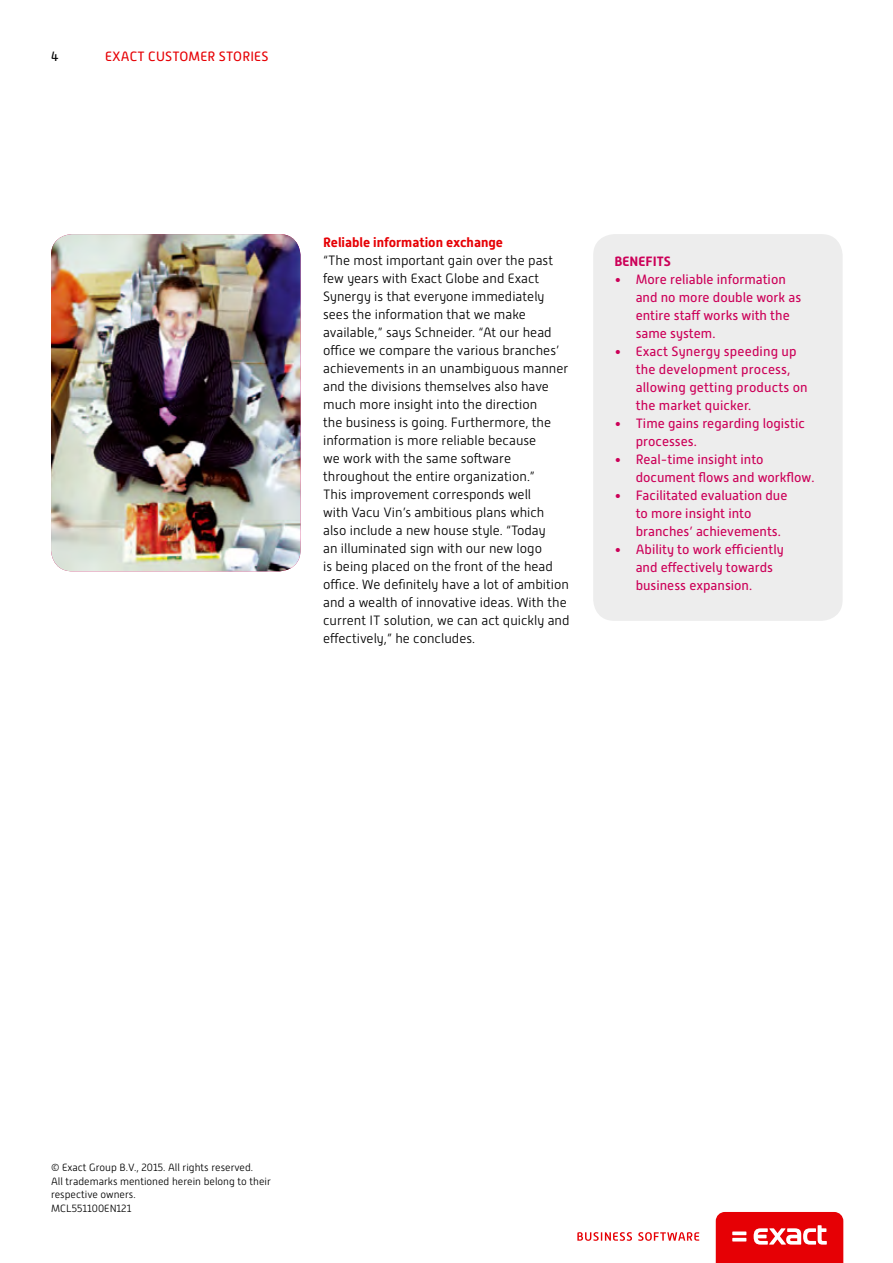
<style>
.page{position:relative;width:893px;height:1263px;background:#fff}
.page>*{position:absolute;margin:0;border:0;box-sizing:border-box;transform-origin:0 0}
.t1{font:300 13.5px/18px "Alwyn New";color:#000}
.t2{font:13.5px/18px "Alwyn New";color:#cc0058}
.t3{font:700 13.5px "Alwyn New";color:#e60005}
.t4{font:13.5px "Alwyn New";letter-spacing:.01em;color:#e60005}
.t5{font:700 13.5px "Alwyn New";color:#cc0058}
.t6{font:13.5px "Alwyn New";color:#000}
.t7{font:300 10.5px/13.5px "Alwyn New";color:#000}
</style>
<div class="page">
<svg style="left:716px;top:1212px;width:127px;height:51px;background:#e92025"></svg>
<svg style="left:577px;top:1232px;width:122px;height:9px"></svg>
<div style="left:593px;top:234px;width:250px;height:387px;background:#ededed;border-radius:21px"></div>
<img style="left:51px;top:234px;width:249px;height:337px">
<p class="t6" style="left:51px;top:49px;width:9px">4</p>
<p class="t4" style="left:105px;top:49px;width:165px">Exact Customer Stories</p>
<p class="t3" style="left:323px;top:235px;width:181px">Reliable information exchange</p>
<p class="t1" style="left:323px;top:252px;width:248px">“The most important gain over the past few years with Exact Globe and Exact Synergy is that everyone immediately sees the information that we make available,” says Schneider. “At our head office we compare the various branches’ achievements in an unambiguous manner and the divisions themselves also have much more insight into the direction<br>the business is going. Furthermore, the information is more reliable because<br>we work with the same software throughout the entire organization.”<br>This improvement corresponds well<br>with Vacu Vin’s ambitious plans which also include a new house style. “Today<br>an illuminated sign with our new logo<br>is being placed on the front of the head office. We definitely have a lot of ambition and a wealth of innovative ideas. With the current IT solution, we can act quickly and effectively,” he concludes.</p>
<p class="t5" style="left:614px;top:253px;width:45px">BENEFITS</p>
<p class="t2" style="left:636px;top:270px;width:167px;text-indent:-21px">• More reliable information and no more double work as entire staff works with the same system.</p>
<p class="t2" style="left:636px;top:342px;width:174px;text-indent:-21px">• Exact Synergy speeding up the development process, allowing getting products on the market quicker.</p>
<p class="t2" style="left:636px;top:414px;width:171px;text-indent:-21px">• Time gains regarding logistic processes.</p>
<p class="t2" style="left:636px;top:450px;width:180px;text-indent:-21px">• Real-time insight into document flows and workflow.</p>
<p class="t2" style="left:636px;top:486px;width:153px;text-indent:-21px">• Facilitated evaluation due to more insight into branches’ achievements.</p>
<p class="t2" style="left:636px;top:540px;width:150px;text-indent:-21px">• Ability to work efficiently and effectively towards business expansion.</p>
<p class="t7" style="left:51px;top:1161px;width:221px">© Exact Group B.V., 2015. All rights reserved.<br>All trademarks mentioned herein belong to their respective owners.<br>MCL551100EN121</p>
</div>
